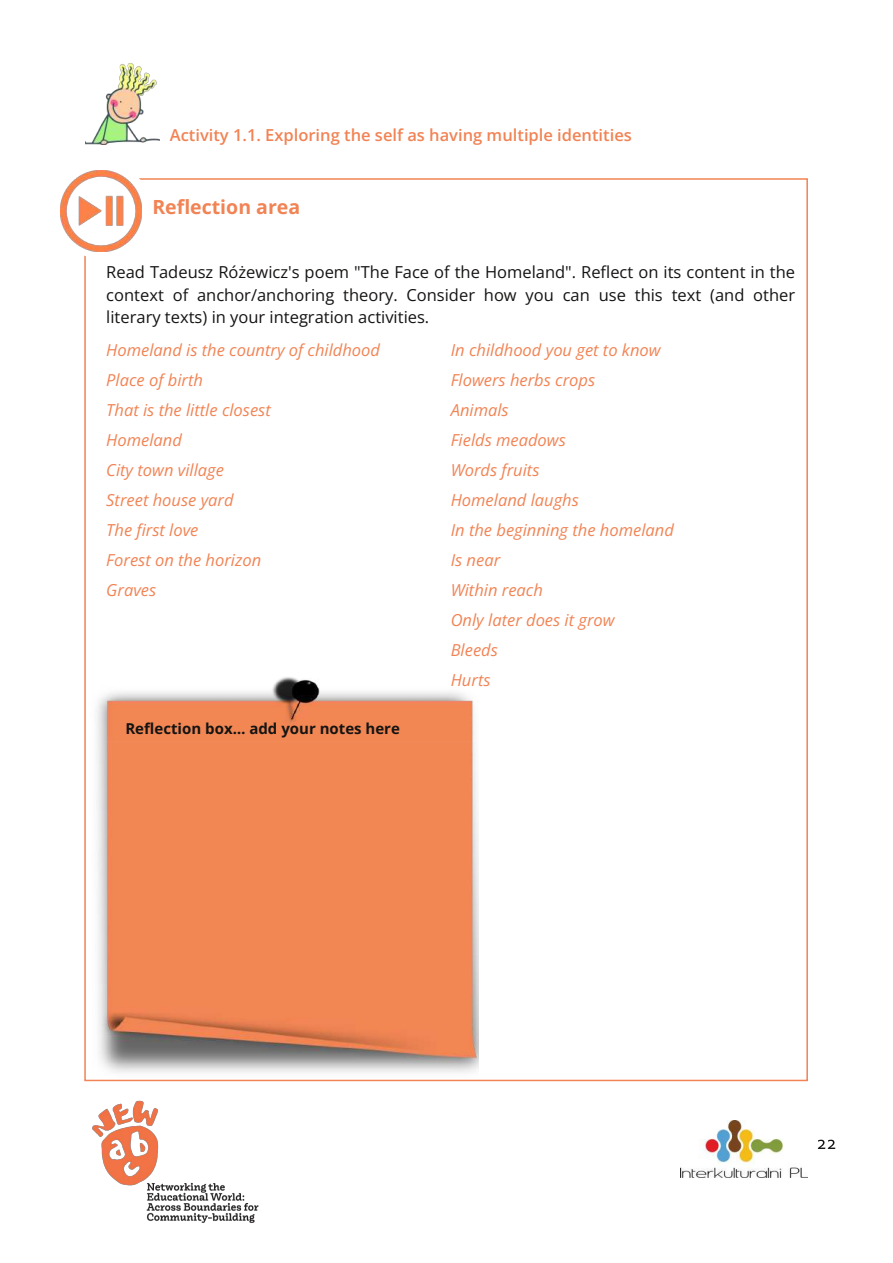
<style>
.page{position:relative;width:893px;height:1263px;background:#fff}
.page>*{position:absolute;margin:0;border:0;box-sizing:border-box;transform-origin:0 0}
.t1{font:700 19.5px "Open Sans";color:#f18354}
.t2{font:italic 16.5px/30px "Open Sans";color:#f18354}
.t3{font:16.5px/22.5px "Open Sans";color:#161413;text-align:justify}
.t4{font:600 16.5px "Open Sans";color:#f18354}
.t5{font:700 15px "Open Sans";color:#161413}
</style>
<div class="page">
<img style="left:92px;top:1100px;width:167px;height:123px">
<svg style="left:818px;top:1140px;width:17px;height:9px"></svg>
<img style="left:680px;top:1120px;width:125px;height:57px">
<img style="left:85px;top:64px;width:74px;height:81px">
<img style="left:96px;top:677px;width:382px;height:396px">
<img style="left:60px;top:170px;width:82px;height:82px">
<p class="t4" style="left:170px;top:124px;width:464px">Activity 1.1. Exploring the self as having multiple identities</p>
<p class="t1" style="left:152px;top:193px;width:149px">Reflection area</p>
<p class="t3" style="left:106px;top:261px;width:690px">Read Tadeusz Różewicz's poem "The Face of the Homeland". Reflect on its content in the context of anchor/anchoring theory. Consider how you can use this text (and other literary texts) in your integration activities.</p>
<p class="t2" style="left:106px;top:334px;width:275px">Homeland is the country of childhood<br>Place of birth<br>That is the little closest<br>Homeland<br>City town village<br>Street house yard<br>The first love<br>Forest on the horizon<br>Graves</p>
<p class="t2" style="left:451px;top:334px;width:225px">In childhood you get to know<br>Flowers herbs crops<br>Animals<br>Fields meadows<br>Words fruits<br>Homeland laughs<br>In the beginning the homeland<br>Is near<br>Within reach<br>Only later does it grow<br>Bleeds<br>Hurts</p>
<p class="t5" style="left:125px;top:718px;width:276px">Reflection box… add your notes here</p>
</div>
